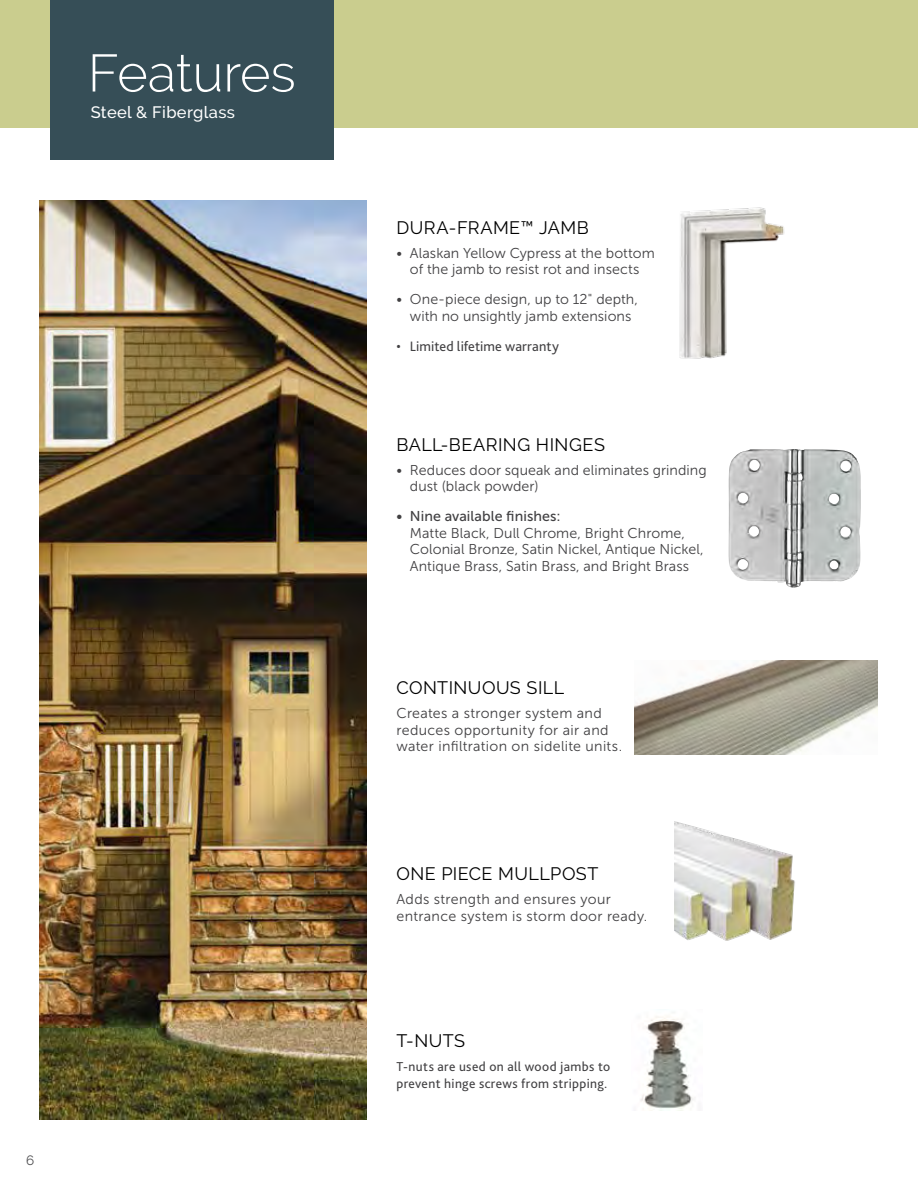
<style>
.page{position:relative;width:918px;height:1188px;background:#fff}
.page>*{position:absolute;margin:0;border:0;box-sizing:border-box;transform-origin:0 0}
.t1{font:300 52.5px "Raleway";color:#fff}
.t2{font:18px "Raleway";letter-spacing:.025em;color:#000}
.t3{font:500 16.5px "Raleway";letter-spacing:.02em;color:#fff}
.t4{font:14.25px/16.5px "Museo Sans 300";letter-spacing:.005em;color:#414042;text-align:center}
.t5{font:14.25px/16.5px "Museo Sans 300";letter-spacing:.025em;color:#414042}
.t6{font:14.25px "Bliss Pro";letter-spacing:.005em;color:#414042}
.t7{font:14.25px "Museo Sans 500";letter-spacing:.005em;color:#414042}
.t8{font:13.5px/16.5px "Bliss Pro";letter-spacing:.03em;color:#414042}
.t9{font:13.5px "Raleway";color:#4d4d4f}
</style>
<div class="page">
<div style="left:0;top:0;width:918px;height:128px;background:#cacd8e"></div>
<img style="left:39px;top:201px;width:327px;height:918px">
<img style="left:640px;top:1016px;width:54px;height:94px">
<img style="left:675px;top:822px;width:120px;height:119px">
<img style="left:634px;top:661px;width:243px;height:93px">
<img style="left:679px;top:207px;width:106px;height:152px">
<img style="left:728px;top:449px;width:133px;height:139px">
<div style="left:50px;top:0;width:284px;height:159px;background:#364e57"></div>
<h1 class="t1" style="left:88px;top:42px;width:210px">Features</h1>
<p class="t3" style="left:91px;top:102px;width:146px">Steel &amp; Fiberglass</p>
<p class="t9" style="left:26px;top:1153px;width:10px">6</p>
<p class="t2" style="left:396px;top:217px;width:194px">DURA-FRAME™ JAMB</p>
<p class="t4" style="left:396px;top:245px;width:260px">• Alaskan Yellow Cypress at the bottom of the jamb to resist rot and insects</p>
<p class="t4" style="left:396px;top:291px;width:243px">• One-piece design, up to 12" depth, with no unsightly jamb extensions</p>
<p class="t6" style="left:396px;top:337px;width:164px">• Limited lifetime warranty</p>
<p class="t2" style="left:396px;top:434px;width:210px">BALL-BEARING HINGES</p>
<p class="t4" style="left:410px;top:462px;width:298px;text-align:left;text-indent:-13px">• Reduces door squeak and eliminates grinding dust (black powder)</p>
<p class="t7" style="left:396px;top:508px;width:166px">• Nine available finishes:</p>
<p class="t4" style="left:410px;top:525px;width:295px;text-align:left">Matte Black, Dull Chrome, Bright Chrome,<br>Colonial Bronze, Satin Nickel, Antique Nickel,<br>Antique Brass, Satin Brass, and Bright Brass</p>
<p class="t2" style="left:396px;top:678px;width:169px">CONTINUOUS SILL</p>
<p class="t5" style="left:396px;top:705px;width:227px">Creates a stronger system and reduces opportunity for air and water infiltration on sidelite units.</p>
<p class="t2" style="left:396px;top:864px;width:203px">ONE PIECE MULLPOST</p>
<p class="t5" style="left:396px;top:891px;width:253px">Adds strength and ensures your entrance system is storm door ready.</p>
<p class="t2" style="left:396px;top:1030px;width:70px">T-NUTS</p>
<p class="t8" style="left:396px;top:1058px;width:215px">T-nuts are used on all wood jambs to prevent hinge screws from stripping.</p>
</div>
